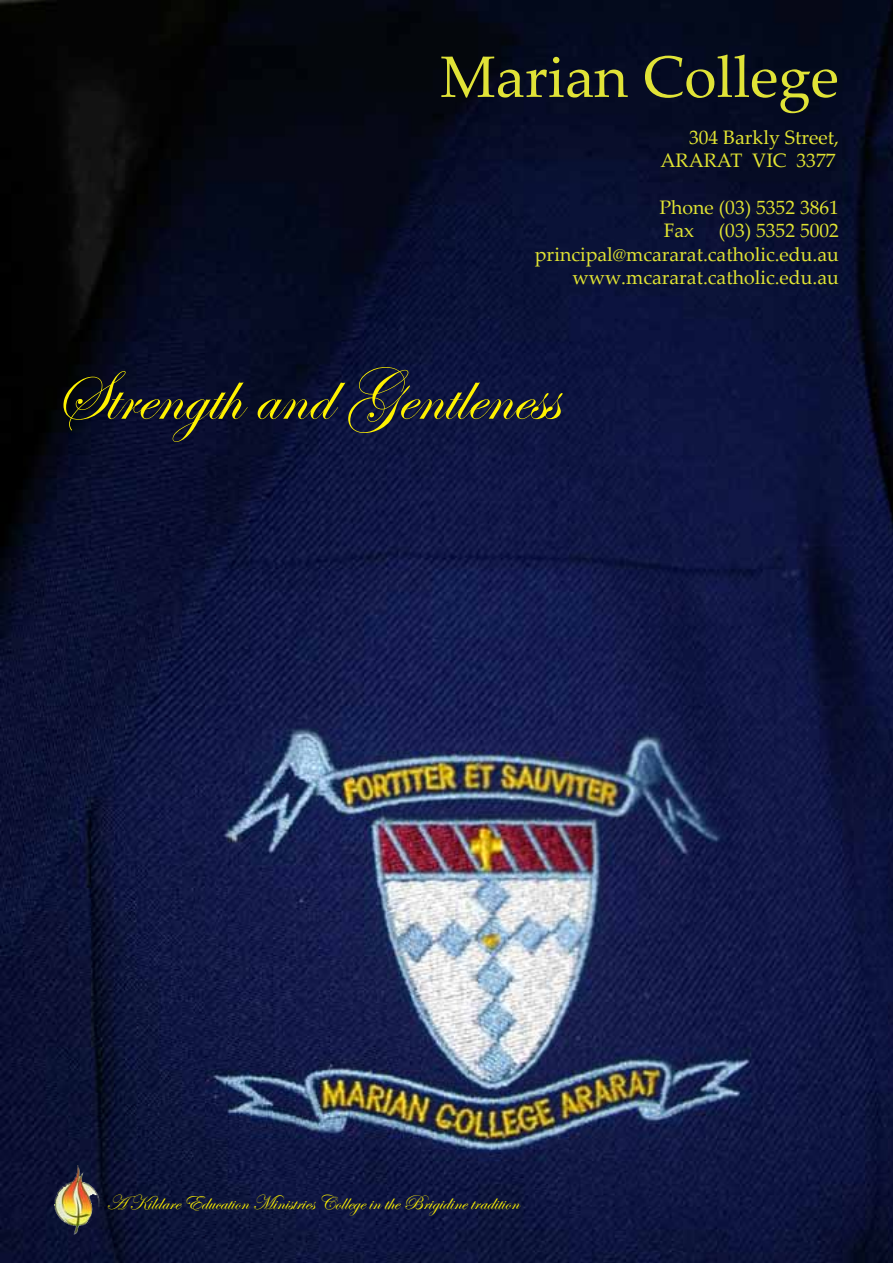
<style>
.page{position:relative;width:893px;height:1263px;background:#fff}
.page>*{position:absolute;margin:0;border:0;box-sizing:border-box;transform-origin:0 0}
.t1{font:72px "Edwardian Script ITC";color:#fff200}
.t2{font:58.5px "Palatino Linotype";color:#e0e337}
.t3{font:21px "Edwardian Script ITC";color:#fff200}
.t4{font:19.5px/23.4px "Palatino Linotype";color:#e0e332;text-align:right}
</style>
<div class="page">
<img style="left:0;top:0;width:893px;height:1263px">
<img style="left:54px;top:1165px;width:46px;height:74px">
<h2 class="t2" style="left:440px;top:35px;width:400px">Marian College</h2>
<p class="t4" style="left:660px;top:125px;width:180px">304 Barkly Street,<br>ARARAT VIC 3377</p>
<p class="t4" style="left:659px;top:195px;width:181px;text-align:left">Phone (03) 5352 3861<br>Fax</p>
<p class="t4" style="left:535px;top:218px;width:306px">(03) 5352 5002 principal@mcararat.catholic.edu.au www.mcararat.catholic.edu.au</p>
<h1 class="t1" style="left:54px;top:357px;width:506px">Strength and Gentleness</h1>
<p class="t3" style="left:106px;top:1191px;width:414px">A Kildare Education Ministries College in the Brigidine tradition</p>
</div>
